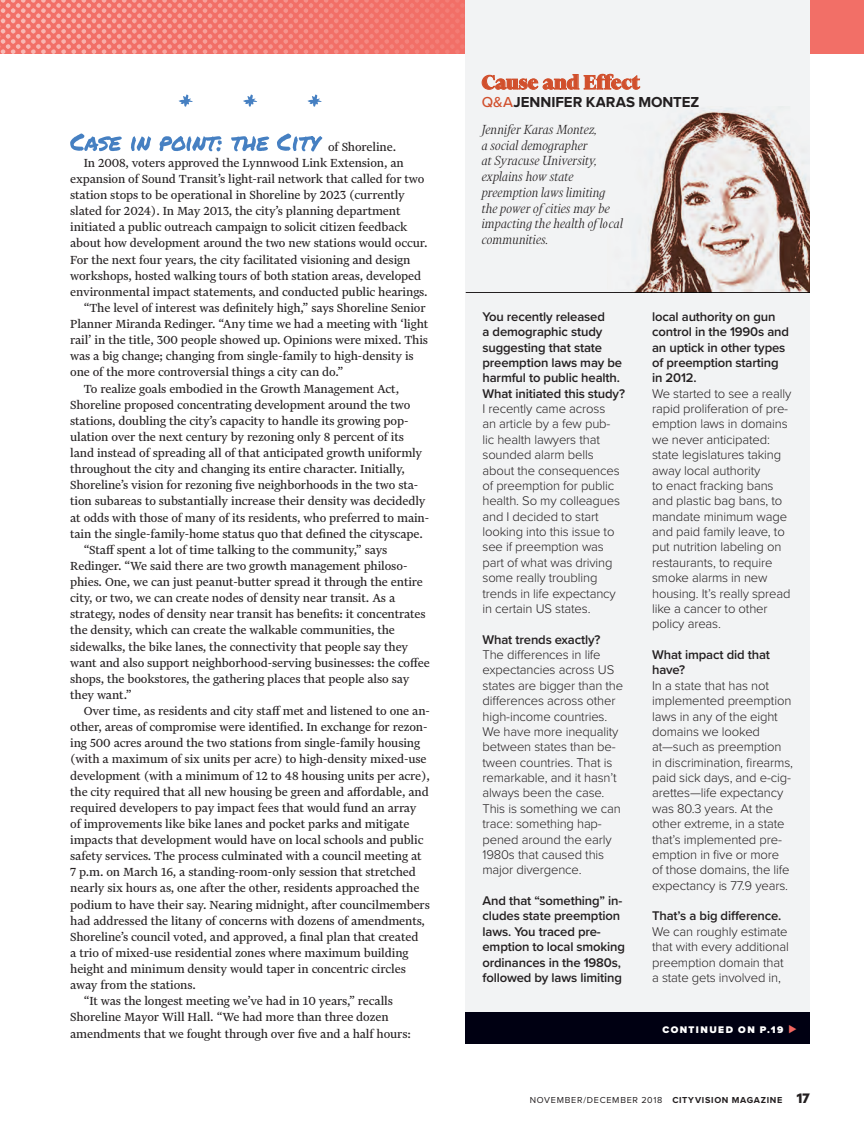
<style>
.page{position:relative;width:864px;height:1134px;background:#fff}
.page>*{position:absolute;margin:0;border:0;box-sizing:border-box;transform-origin:0 0}
.t1{font:900 22.5px "Financier Display";letter-spacing:.015em;color:#d14f2c}
.t2{font:italic 300 15px/15.8px "Financier Display";letter-spacing:.01em;color:#231f20}
.t3{font:700 15px "Proxima Nova";color:#231f20}
.t4{font:13.8px "Financier Text";letter-spacing:-.01em;color:#231f20}
.t5{font:300 13.05px/15.3px "Proxima Nova";letter-spacing:-.01em;color:#231f20}
.t6{font:600 13.05px/15.3px "Proxima Nova";letter-spacing:-.01em;color:#231f20}
.t7{font:900 9.9px "Proxima Nova";letter-spacing:.15em;color:#fff}
.t8{font:9px "Proxima Nova";letter-spacing:.08em;color:#231f20}
.s1{font-weight:500;color:#d14f2c}
.s2{font-weight:600}
.s3{font-size:13.5px;color:#f16660}
.s4{font-weight:700}
.s5{font-family:"Metric";font-weight:700;font-size:15.45px}
</style>
<div class="page">
<img style="left:1px;top:0;width:863px;height:54px">
<div style="left:466px;top:0;width:344px;height:1040px;background:#f2f3f4"></div>
<svg style="left:481px;top:74px;width:160px;height:16px"></svg>
<hr style="left:466px;top:292px;width:344px;height:1px;background:#231f20">
<img style="left:632px;top:108px;width:178px;height:185px">
<div style="left:466px;top:1012px;width:344px;height:32px;background:#000012"></div>
<svg style="left:179px;top:94px;width:143px;height:13px"></svg>
<svg style="left:70px;top:133px;width:252px;height:19px"></svg>
<img style="left:0;top:0;width:1px;height:54px">
<p class="t4" style="left:328px;top:139px;width:70px">of Shoreline.</p>
<p class="t4" style="left:84px;top:155px;width:322px">In 2008, voters approved the Lynnwood Link Extension, an</p>
<p class="t4" style="left:70px;top:172px;width:356px">expansion of Sound Transit’s light-rail network that called for two</p>
<p class="t4" style="left:70px;top:188px;width:336px">station stops to be operational in Shoreline by 2023 (currently</p>
<p class="t4" style="left:70px;top:204px;width:332px">slated for 2024). In May 2013, the city’s planning department</p>
<p class="t4" style="left:70px;top:220px;width:339px">initiated a public outreach campaign to solicit citizen feedback</p>
<p class="t4" style="left:70px;top:236px;width:359px">about how development around the two new stations would occur.</p>
<p class="t4" style="left:70px;top:252px;width:342px">For the next four years, the city facilitated visioning and design</p>
<p class="t4" style="left:70px;top:268px;width:353px">workshops, hosted walking tours of both station areas, developed</p>
<p class="t4" style="left:70px;top:284px;width:359px">environmental impact statements, and conducted public hearings.</p>
<p class="t4" style="left:84px;top:301px;width:344px">“The level of interest was definitely high,” says Shoreline Senior</p>
<p class="t4" style="left:70px;top:317px;width:360px">Planner Miranda Redinger. “Any time we had a meeting with ‘light</p>
<p class="t4" style="left:70px;top:333px;width:359px">rail’ in the title, 300 people showed up. Opinions were mixed. This</p>
<p class="t4" style="left:70px;top:349px;width:345px">was a big change; changing from single-family to high-density is</p>
<p class="t4" style="left:70px;top:365px;width:275px">one of the more controversial things a city can do.”</p>
<p class="t4" style="left:84px;top:381px;width:317px">To realize goals embodied in the Growth Management Act,</p>
<p class="t4" style="left:70px;top:397px;width:342px">Shoreline proposed concentrating development around the two</p>
<p class="t4" style="left:70px;top:413px;width:340px">stations, doubling the city’s capacity to handle its growing pop-</p>
<p class="t4" style="left:70px;top:430px;width:335px">ulation over the next century by rezoning only 8 percent of its</p>
<p class="t4" style="left:70px;top:446px;width:354px">land instead of spreading all of that anticipated growth uniformly</p>
<p class="t4" style="left:70px;top:462px;width:336px">throughout the city and changing its entire character. Initially,</p>
<p class="t4" style="left:70px;top:478px;width:350px">Shoreline’s vision for rezoning five neighborhoods in the two sta-</p>
<p class="t4" style="left:70px;top:494px;width:357px">tion subareas to substantially increase their density was decidedly</p>
<p class="t4" style="left:70px;top:510px;width:361px">at odds with those of many of its residents, who preferred to main-</p>
<p class="t4" style="left:70px;top:526px;width:354px">tain the single-family-home status quo that defined the cityscape.</p>
<p class="t4" style="left:84px;top:542px;width:305px">“Staff spent a lot of time talking to the community,” says</p>
<p class="t4" style="left:70px;top:558px;width:339px">Redinger. “We said there are two growth management philoso-</p>
<p class="t4" style="left:70px;top:575px;width:354px">phies. One, we can just peanut-butter spread it through the entire</p>
<p class="t4" style="left:70px;top:591px;width:327px">city, or two, we can create nodes of density near transit. As a</p>
<p class="t4" style="left:70px;top:607px;width:357px">strategy, nodes of density near transit has benefits: it concentrates</p>
<p class="t4" style="left:70px;top:623px;width:326px">the density, which can create the walkable communities, the</p>
<p class="t4" style="left:70px;top:639px;width:340px">sidewalks, the bike lanes, the connectivity that people say they</p>
<p class="t4" style="left:70px;top:655px;width:361px">want and also support neighborhood-serving businesses: the coffee</p>
<p class="t4" style="left:70px;top:671px;width:341px">shops, the bookstores, the gathering places that people also say</p>
<p class="t4" style="left:70px;top:687px;width:63px">they want.”</p>
<p class="t4" style="left:84px;top:704px;width:348px">Over time, as residents and city staff met and listened to one an-</p>
<p class="t4" style="left:70px;top:720px;width:359px">other, areas of compromise were identified. In exchange for rezon-</p>
<p class="t4" style="left:70px;top:736px;width:351px">ing 500 acres around the two stations from single-family housing</p>
<p class="t4" style="left:70px;top:752px;width:358px">(with a maximum of six units per acre) to high-density mixed-use</p>
<p class="t4" style="left:70px;top:768px;width:361px">development (with a minimum of 12 to 48 housing units per acre),</p>
<p class="t4" style="left:70px;top:784px;width:360px">the city required that all new housing be green and affordable, and</p>
<p class="t4" style="left:70px;top:800px;width:348px">required developers to pay impact fees that would fund an array</p>
<p class="t4" style="left:70px;top:816px;width:341px">of improvements like bike lanes and pocket parks and mitigate</p>
<p class="t4" style="left:70px;top:833px;width:355px">impacts that development would have on local schools and public</p>
<p class="t4" style="left:70px;top:849px;width:353px">safety services. The process culminated with a council meeting at</p>
<p class="t4" style="left:70px;top:865px;width:347px">7 p.m. on March 16, a standing-room-only session that stretched</p>
<p class="t4" style="left:70px;top:881px;width:351px">nearly six hours as, one after the other, residents approached the</p>
<p class="t4" style="left:70px;top:897px;width:361px">podium to have their say. Nearing midnight, after councilmembers</p>
<p class="t4" style="left:70px;top:913px;width:356px">had addressed the litany of concerns with dozens of amendments,</p>
<p class="t4" style="left:70px;top:929px;width:350px">Shoreline’s council voted, and approved, a final plan that created</p>
<p class="t4" style="left:70px;top:945px;width:340px">a trio of mixed-use residential zones where maximum building</p>
<p class="t4" style="left:70px;top:962px;width:337px">height and minimum density would taper in concentric circles</p>
<p class="t4" style="left:70px;top:978px;width:127px">away from the stations.</p>
<p class="t4" style="left:84px;top:994px;width:311px">“It was the longest meeting we’ve had in 10 years,” recalls</p>
<p class="t4" style="left:70px;top:1010px;width:320px">Shoreline Mayor Will Hall. “We had more than three dozen</p>
<p class="t4" style="left:70px;top:1026px;width:342px">amendments that we fought through over five and a half hours:</p>
<p class="t1" style="left:482px;top:70px;width:160px">Cause and Effect</p>
<p class="t3" style="left:482px;top:95px;width:219px"><span class="s1">Q&amp;A</span>JENNIFER KARAS MONTEZ</p>
<p class="t2" style="left:482px;top:121px;width:143px">Jennifer Karas Montez,<br>a social demographer<br>at Syracuse University, explains how state preemption laws limiting the power of cities may be impacting the health of local communities.</p>
<p class="t5" style="left:483px;top:308px;width:144px"><span class="s2">You recently released<br>a demographic study suggesting that state preemption laws may be harmful to public health.<br>What initiated this study?<br></span>I recently came across<br>an article by a few pub&shy;lic health lawyers that sounded alarm bells about the consequences of preemption for public health. So my colleagues and I decided to start looking into this issue to see if preemption was part of what was driving some really troubling trends in life expectancy in certain US states.</p>
<p class="t5" style="left:483px;top:631px;width:142px"><span class="s2">What trends exactly?<br></span>The differences in life expectancies across US states are bigger than the differences across other high-income countries.<br>We have more inequality between states than be&shy;tween countries. That is remarkable, and it hasn’t always been the case.<br>This is something we can trace: something hap&shy;pened around the early<br>1980s that caused this major divergence.</p>
<p class="t6" style="left:483px;top:893px;width:144px">And that “something” in&shy;cludes state preemption laws. You traced pre&shy;emption to local smoking ordinances in the 1980s, followed by laws limiting</p>
<p class="t5" style="left:652px;top:308px;width:141px"><span class="s2">local authority on gun control in the 1990s and an uptick in other types of preemption starting in 2012.<br></span>We started to see a really rapid proliferation of pre&shy;emption laws in domains we never anticipated: state legislatures taking away local authority<br>to enact fracking bans and plastic bag bans, to mandate minimum wage and paid family leave, to put nutrition labeling on restaurants, to require smoke alarms in new housing. It’s really spread like a cancer to other policy areas.</p>
<p class="t5" style="left:652px;top:646px;width:143px"><span class="s2">What impact did that have?<br></span>In a state that has not implemented preemption laws in any of the eight domains we looked at—such as preemption in discrimination, firearms, paid sick days, and e-cig&shy;arettes—life expectancy was 80.3 years. At the other extreme, in a state that’s implemented pre&shy;emption in five or more of those domains, the life expectancy is 77.9 years.</p>
<p class="t5" style="left:652px;top:908px;width:138px"><span class="s2">That’s a big difference.<br></span>We can roughly estimate that with every additional preemption domain that a state gets involved in,</p>
<p class="t7" style="left:662px;top:1022px;width:136px">CONTINUED ON P.19 <span class="s3">⊲</span></p>
<p class="t8" style="left:530px;top:1093px;width:282px">NOVEMBER/DECEMBER 2018 <span class="s4">CITYVISION MAGAZINE</span> <span class="s5">17</span></p>
</div>
